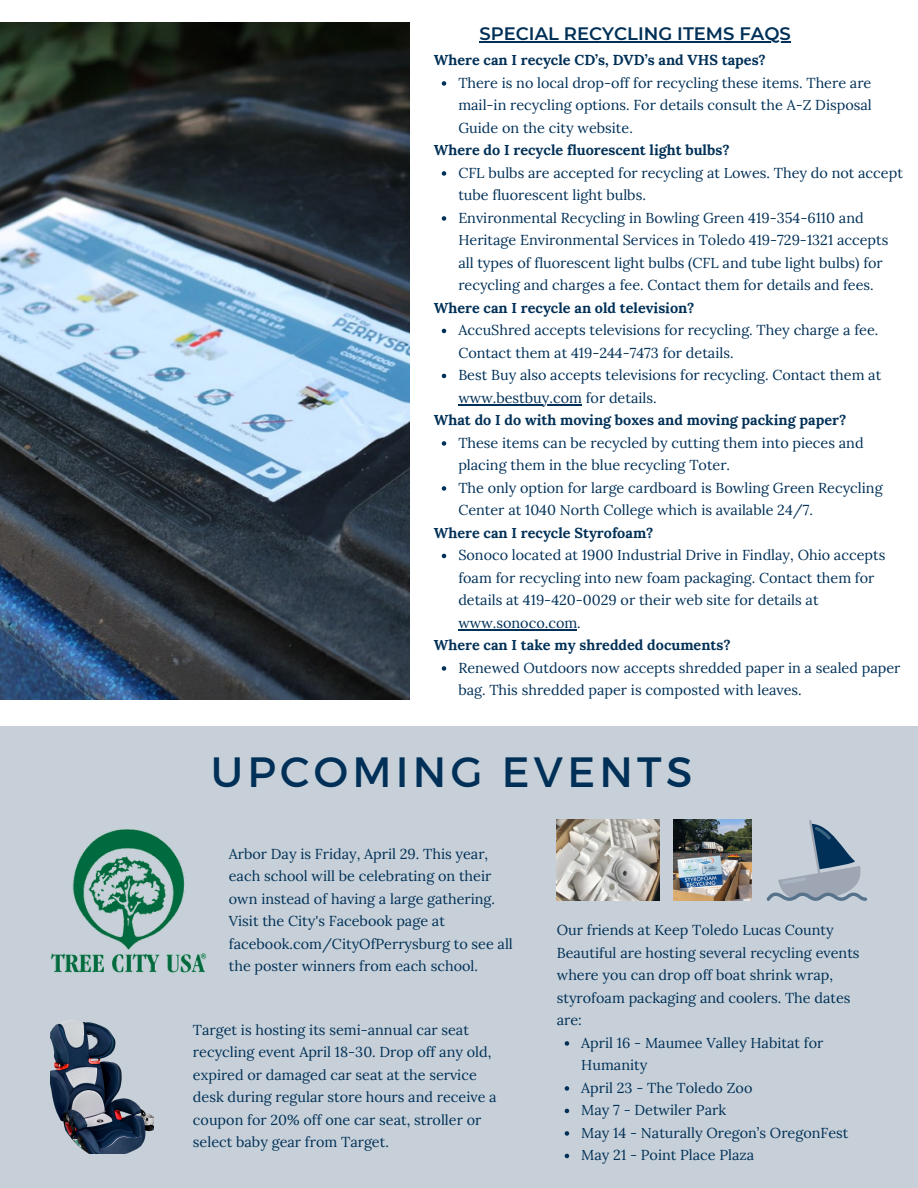
<style>
.page{position:relative;width:918px;height:1188px;background:#fff}
.page>*{position:absolute;margin:0;border:0;box-sizing:border-box;transform-origin:0 0}
.t1{font:42.3px "Montserrat";letter-spacing:.1em;color:#003057}
.t2{font:600 18px "Montserrat";color:#003057}
.t3{font:14.4px/22.5px "Lora";color:#003057}
.t4{font:700 14.4px "Lora";color:#003057}
</style>
<div class="page">
<img style="left:0;top:23px;width:410px;height:677px">
<div style="left:0;top:727px;width:918px;height:461px;background:#c7d0d8"></div>
<img style="left:50px;top:829px;width:156px;height:144px">
<img style="left:557px;top:820px;width:102px;height:81px">
<img style="left:673px;top:820px;width:79px;height:81px">
<svg style="left:766px;top:820px;width:101px;height:81px"></svg>
<img style="left:50px;top:1021px;width:104px;height:133px">
<hr style="left:479px;top:41px;width:312px;height:1px;background:#003057">
<svg style="left:442px;top:81px;width:4px;height:5px"></svg>
<svg style="left:442px;top:171px;width:4px;height:5px"></svg>
<svg style="left:442px;top:216px;width:4px;height:5px"></svg>
<svg style="left:442px;top:329px;width:4px;height:4px"></svg>
<svg style="left:442px;top:374px;width:4px;height:4px"></svg>
<hr style="left:458px;top:404px;width:124px;height:1px;background:#003057">
<svg style="left:442px;top:441px;width:4px;height:5px"></svg>
<svg style="left:442px;top:486px;width:4px;height:5px"></svg>
<svg style="left:442px;top:554px;width:4px;height:4px"></svg>
<hr style="left:458px;top:629px;width:119px;height:1px;background:#003057">
<svg style="left:442px;top:666px;width:4px;height:5px"></svg>
<svg style="left:565px;top:1041px;width:4px;height:5px"></svg>
<svg style="left:565px;top:1086px;width:4px;height:5px"></svg>
<svg style="left:565px;top:1109px;width:4px;height:4px"></svg>
<svg style="left:565px;top:1131px;width:4px;height:5px"></svg>
<svg style="left:565px;top:1154px;width:4px;height:4px"></svg>
<p class="t2" style="left:479px;top:23px;width:313px">SPECIAL RECYCLING ITEMS FAQS</p>
<p class="t3" style="left:458px;top:71px;width:415px;text-align:justify">There is no local drop-off for recycling these items. There are mail-in recycling options. For details consult the A-Z Disposal Guide on the city website.</p>
<p class="t3" style="left:458px;top:161px;width:446px">CFL bulbs are accepted for recycling at Lowes. They do not accept tube fluorescent light bulbs.</p>
<p class="t3" style="left:458px;top:206px;width:432px">Environmental Recycling in Bowling Green 419-354-6110 and Heritage Environmental Services in Toledo 419-729-1321 accepts all types of fluorescent light bulbs (CFL and tube light bulbs) for recycling and charges a fee. Contact them for details and fees.</p>
<p class="t3" style="left:458px;top:319px;width:422px">AccuShred accepts televisions for recycling. They charge a fee.<br>Contact them at 419-244-7473 for details.</p>
<p class="t3" style="left:458px;top:364px;width:424px">Best Buy also accepts televisions for recycling. Contact them at www.bestbuy.com for details.</p>
<p class="t3" style="left:458px;top:431px;width:407px">These items can be recycled by cutting them into pieces and placing them in the blue recycling Toter.</p>
<p class="t3" style="left:458px;top:476px;width:426px">The only option for large cardboard is Bowling Green Recycling<br>Center at 1040 North College which is available 24/7.</p>
<p class="t3" style="left:458px;top:544px;width:429px">Sonoco located at 1900 Industrial Drive in Findlay, Ohio accepts foam for recycling into new foam packaging. Contact them for details at 419-420-0029 or their web site for details at www.sonoco.com.</p>
<p class="t3" style="left:458px;top:656px;width:444px">Renewed Outdoors now accepts shredded paper in a sealed paper bag. This shredded paper is composted with leaves.</p>
<p class="t4" style="left:434px;top:51px;width:334px">Where can I recycle CD’s, DVD’s and VHS tapes?</p>
<p class="t4" style="left:434px;top:141px;width:297px">Where do I recycle fluorescent light bulbs?</p>
<p class="t4" style="left:434px;top:298px;width:262px">Where can I recycle an old television?</p>
<p class="t4" style="left:434px;top:411px;width:414px">What do I do with moving boxes and moving packing paper?</p>
<p class="t4" style="left:434px;top:523px;width:221px">Where can I recycle Styrofoam?</p>
<p class="t4" style="left:434px;top:636px;width:298px">Where can I take my shredded documents?</p>
<p class="t1" style="left:211px;top:745px;width:483px">UPCOMING EVENTS</p>
<p class="t3" style="left:229px;top:842px;width:286px">Arbor Day is Friday, April 29. This year, each school will be celebrating on their own instead of having a large gathering.<br>Visit the City's Facebook page at facebook.com/CityOfPerrysburg to see all the poster winners from each school.</p>
<p class="t3" style="left:193px;top:1018px;width:305px">Target is hosting its semi-annual car seat recycling event April 18-30. Drop off any old, expired or damaged car seat at the service desk during regular store hours and receive a coupon for 20% off one car seat, stroller or select baby gear from Target.</p>
<p class="t3" style="left:557px;top:919px;width:304px">Our friends at Keep Toledo Lucas County Beautiful are hosting several recycling events where you can drop off boat shrink wrap, styrofoam packaging and coolers. The dates are:</p>
<p class="t3" style="left:581px;top:1031px;width:244px">April 16 - Maumee Valley Habitat for<br>Humanity</p>
<p class="t3" style="left:581px;top:1076px;width:173px">April 23 - The Toledo Zoo</p>
<p class="t3" style="left:581px;top:1099px;width:146px">May 7 - Detwiler Park</p>
<p class="t3" style="left:581px;top:1121px;width:269px">May 14 - Naturally Oregon’s OregonFest</p>
<p class="t3" style="left:581px;top:1144px;width:175px">May 21 - Point Place Plaza</p>
</div>
